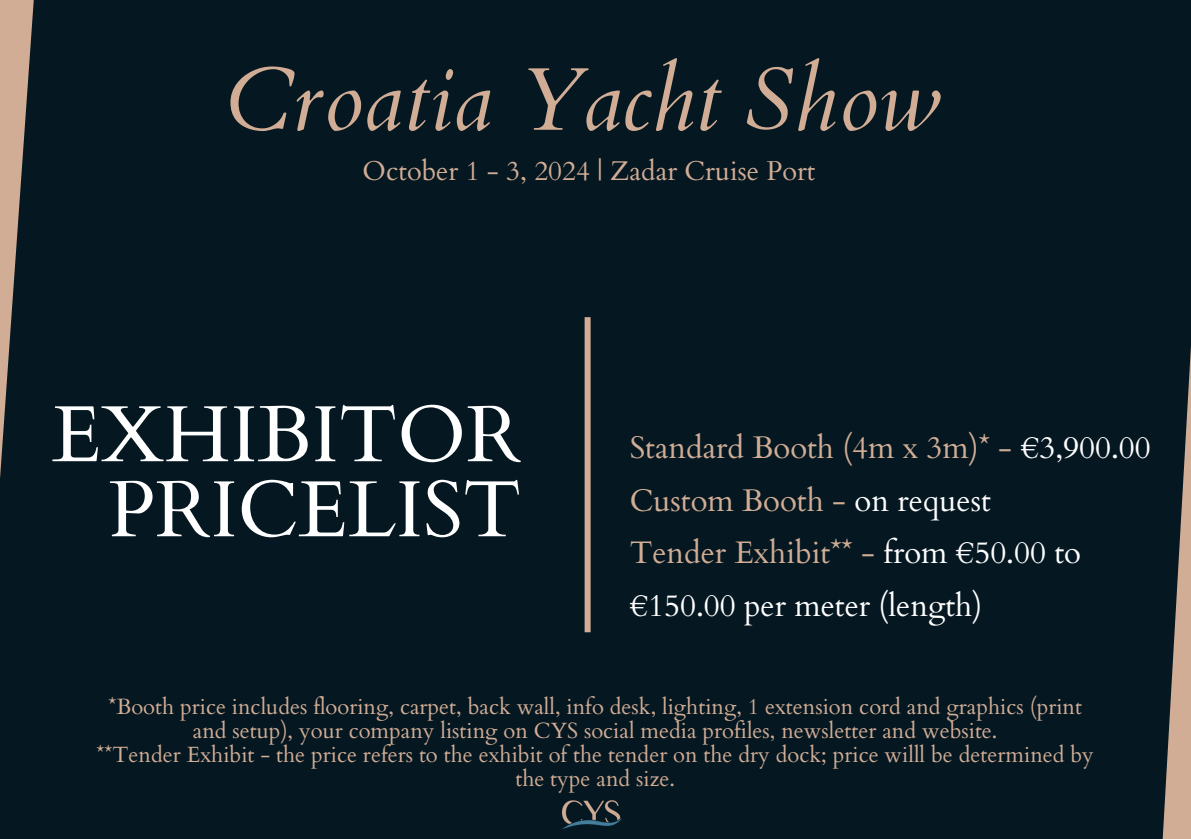
<style>
.page{position:relative;width:1191px;height:839px;background:#fff}
.page>*{position:absolute;margin:0;border:0;box-sizing:border-box;transform-origin:0 0}
.t1{font:italic 89.2px "Cardo";color:#d2ad95}
.t2{font:79.6px/75px "Cardo";color:#fff;text-align:right}
.t3{font:31.2px/52.4px "Cardo";color:#fff}
.t4{font:27.2px "Cardo";color:#d2ad95}
.t5{font:22px/24px "Cardo";color:#d2ad95;text-align:center}
.s1{color:#d2ad95}
</style>
<div class="page">
<div style="left:0;top:0;width:1191px;height:838px;background:#051822"></div>
<div style="left:585px;top:317px;width:6px;height:315px;background:#d2ad95"></div>
<svg style="left:0;top:0;width:34px;height:478px"></svg>
<svg style="left:1162px;top:346px;width:29px;height:492px"></svg>
<img style="left:562px;top:800px;width:60px;height:30px">
<h2 class="t1" style="left:226px;top:41px;width:716px">Croatia Yacht Show</h2>
<h3 class="t4" style="left:363px;top:153px;width:454px">October 1 - 3, 2024 | Zadar Cruise Port</h3>
<p class="t2" style="left:52px;top:398px;width:471px">EXHIBITOR<br>PRICELIST</p>
<h1 class="t3" style="left:630px;top:422px;width:523px"><span class="s1">Standard Booth (4m x 3m)* -</span> €3,900.00<br><span class="s1">Custom Booth -</span> on request<br><span class="s1">Tender Exhibit** -</span> from €50.00 to €150.00 per meter (length)</h1>
<p class="t5" style="left:108px;top:695px;width:975px">*Booth price includes flooring, carpet, back wall, info desk, lighting, 1 extension cord and graphics (print and setup), your company listing on CYS social media profiles, newsletter and website.</p>
<p class="t5" style="left:97px;top:743px;width:999px">**Tender Exhibit - the price refers to the exhibit of the tender on the dry dock; price willl be determined by the type and size.</p>
</div>
